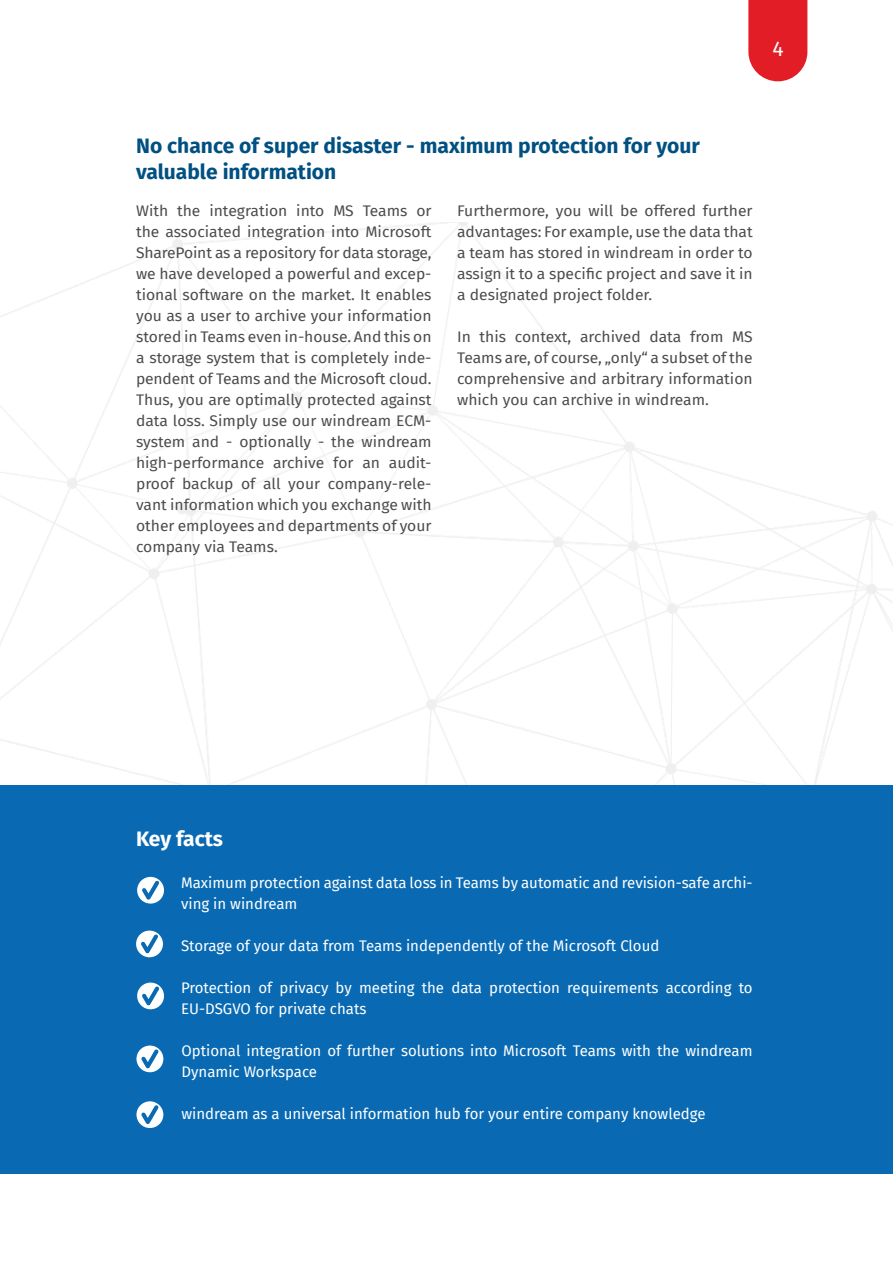
<style>
.page{position:relative;width:893px;height:1263px;background:#fff}
.page>*{position:absolute;margin:0;border:0;box-sizing:border-box;transform-origin:0 0}
.Überschrift_1{font:700 21px/26.2px "Fira Sans";color:#015082}
.Überschirft_2{font:700 21px "Fira Sans";letter-spacing:-.005em;color:#fff}
.t1{font:21px "Fira Sans";color:#fff}
.Fließext{font:15px/21px "Fira Sans";color:#4b4c4d;text-align:justify;scale:1.04 1}
.Aufzählungszeichen_H{font:15px/21px "Fira Sans";color:#fff}
</style>
<div class="page">
<svg style="left:748px;top:0;width:59px;height:81px"></svg>
<div style="left:0;top:785px;width:893px;height:388px;background:#096ab3"></div>
<svg style="left:137px;top:877px;width:27px;height:26px"></svg>
<svg style="left:136px;top:930px;width:27px;height:27px"></svg>
<svg style="left:136px;top:1045px;width:27px;height:27px"></svg>
<svg style="left:136px;top:1101px;width:27px;height:27px"></svg>
<svg style="left:137px;top:982px;width:27px;height:27px"></svg>
<h1 class="t1" style="left:772px;top:33px;width:13px">4</h1>
<p class="Überschrift_1" style="left:136px;top:131px;width:565px">No chance of super disaster - maximum protection for your valuable information</p>
<p class="Fließext" style="left:136px;top:200px;width:286px">With the integration into MS Teams or the associated integration into Microsoft SharePoint as a repository for data storage, we have developed a powerful and excep&shy;tional software on the market. It enables you as a user to archive your information stored in Teams even in-house. And this on a storage system that is completely inde&shy;pendent of Teams and the Microsoft cloud.<br>Thus, you are optimally protected against data loss. Simply use our windream ECM&shy;system and - optionally - the windream high-performance archive for an audit&shy;proof backup of all your company-rele&shy;vant information which you exchange with other employees and departments of your company via Teams.</p>
<p class="Fließext" style="left:457px;top:200px;width:286px">Furthermore, you will be offered further advantages: For example, use the data that a team has stored in windream in order to assign it to a specific project and save it in a designated project folder.</p>
<p class="Fließext" style="left:457px;top:326px;width:286px">In this context, archived data from MS Teams are, of course, „only“ a subset of the comprehensive and arbitrary information which you can archive in windream.</p>
<p class="Überschirft_2" style="left:136px;top:821px;width:88px">Key facts</p>
<p class="Aufzählungszeichen_H" style="left:181px;top:872px;width:573px">Maximum protection against data loss in Teams by automatic and revision-safe archi&shy;ving in windream</p>
<p class="Aufzählungszeichen_H" style="left:181px;top:935px;width:480px">Storage of your data from Teams independently of the Microsoft Cloud</p>
<p class="Aufzählungszeichen_H" style="left:181px;top:977px;width:573px">Protection of privacy by meeting the data protection requirements according to<br>EU-DSGVO for private chats</p>
<p class="Aufzählungszeichen_H" style="left:181px;top:1040px;width:573px">Optional integration of further solutions into Microsoft Teams with the windream<br>Dynamic Workspace</p>
<p class="Aufzählungszeichen_H" style="left:181px;top:1103px;width:526px">windream as a universal information hub for your entire company knowledge</p>
</div>
